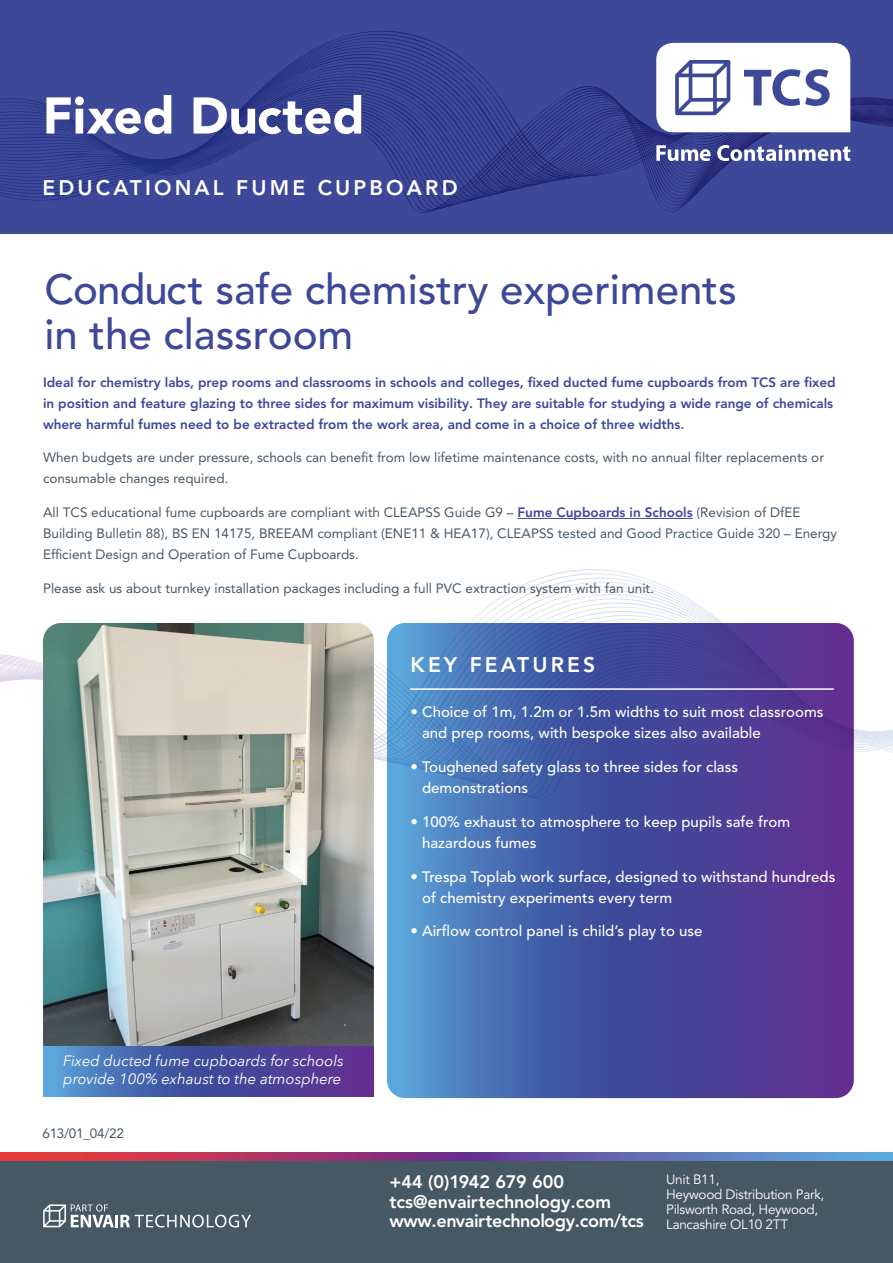
<style>
.page{position:relative;width:893px;height:1263px;background:#fff}
.page>*{position:absolute;margin:0;border:0;box-sizing:border-box;transform-origin:0 0}
.t1{font:900 51px "Avenir LT Pro";color:#fff}
.t2{font:500 42px/45px "Avenir LT Pro";color:#3e4899}
.t3{font:800 21px "Avenir LT Pro";letter-spacing:.15em;color:#fff}
.t4{font:800 18px "Avenir LT Pro";letter-spacing:-.02em;color:#fff}
.t5{font:800 18px "Avenir LT Pro";color:#fff}
.t6{font:500 15px/21px "Avenir LT Pro";color:#fff}
.t7{font:italic 15px/18px "Avenir Next";color:#fff}
.t8{font:13.5px/21px "Avenir LT Pro";color:#475865}
.t9{font:800 13.5px/21px "Avenir LT Pro";color:#3e4899}
.t10{font:13.5px "Avenir LT Pro";letter-spacing:-.02em;color:#fff}
.s1{font-weight:800;color:#3e4899}
</style>
<div class="page">
<svg style="left:0;top:654px;width:893px;height:108px"></svg>
<svg style="left:387px;top:623px;width:467px;height:475px;background:#4c56a5"></svg>
<div style="left:0;top:0;width:893px;height:234px;background:#3e4899"></div>
<svg style="left:0;top:86px;width:893px;height:127px"></svg>
<div style="left:0;top:1157px;width:893px;height:106px;background:#475865"></div>
<svg style="left:0;top:1152px;width:893px;height:9px;background:#8c538a"></svg>
<svg style="left:43px;top:1204px;width:208px;height:23px"></svg>
<svg style="left:656px;top:43px;width:194px;height:89px;background:#dee0ed"></svg>
<svg style="left:656px;top:145px;width:55px;height:16px"></svg>
<svg style="left:717px;top:145px;width:133px;height:16px"></svg>
<img style="left:43px;top:623px;width:331px;height:423px">
<svg style="left:43px;top:1046px;width:331px;height:50px;background:#4c57a5"></svg>
<hr style="left:518px;top:518px;width:175px;height:1px;background:#3e4899">
<hr style="left:410px;top:688px;width:424px;height:2px;background:#fff">
<p class="t1" style="left:43px;top:85px;width:324px">Fixed Ducted</p>
<p class="t3" style="left:43px;top:175px;width:417px">EDUCATIONAL FUME CUPBOARD</p>
<p class="t2" style="left:44px;top:268px;width:694px">Conduct safe chemistry experiments in the classroom</p>
<p class="t9" style="left:43px;top:371px;width:794px">Ideal for chemistry labs, prep rooms and classrooms in schools and colleges, fixed ducted fume cupboards from TCS are fixed in position and feature glazing to three sides for maximum visibility. They are suitable for studying a wide range of chemicals where harmful fumes need to be extracted from the work area, and come in a choice of three widths.</p>
<p class="t8" style="left:43px;top:447px;width:782px">When budgets are under pressure, schools can benefit from low lifetime maintenance costs, with no annual filter replacements or consumable changes required.</p>
<p class="t8" style="left:43px;top:502px;width:795px">All TCS educational fume cupboards are compliant with CLEAPSS Guide G9 – <span class="s1">Fume Cupboards in Schools</span> (Revision of DfEE<br>Building Bulletin 88), BS EN 14175, BREEAM compliant (ENE11 &amp; HEA17), CLEAPSS tested and Good Practice Guide 320 – Energy<br>Efficient Design and Operation of Fume Cupboards.</p>
<p class="t8" style="left:43px;top:577px;width:612px">Please ask us about turnkey installation packages including a full PVC extraction system with fan unit.</p>
<p class="t3" style="left:410px;top:652px;width:186px">KEY FEATURES</p>
<p class="t7" style="left:63px;top:1051px;width:282px">Fixed ducted fume cupboards for schools provide 100% exhaust to the atmosphere</p>
<p class="t8" style="left:43px;top:1122px;width:83px">613/01_04/22</p>
<p class="t6" style="left:422px;top:702px;width:403px;text-indent:-12px">• Choice of 1m, 1.2m or 1.5m widths to suit most classrooms and prep rooms, with bespoke sizes also available</p>
<p class="t6" style="left:422px;top:756px;width:317px;text-indent:-12px">• Toughened safety glass to three sides for class demonstrations</p>
<p class="t6" style="left:422px;top:811px;width:369px;text-indent:-12px">• 100% exhaust to atmosphere to keep pupils safe from hazardous fumes</p>
<p class="t6" style="left:422px;top:866px;width:415px;text-indent:-12px">• Trespa Toplab work surface, designed to withstand hundreds of chemistry experiments every term</p>
<p class="t6" style="left:410px;top:921px;width:294px">• Airflow control panel is child’s play to use</p>
<p class="t4" style="left:389px;top:1171px;width:176px">+44 (0)1942 679 600</p>
<p class="t5" style="left:389px;top:1191px;width:223px">tcs@envairtechnology.com</p>
<p class="t4" style="left:389px;top:1210px;width:256px">www.envairtechnology.com/tcs</p>
<p class="t10" style="left:666px;top:1171px;width:55px">Unit B11,</p>
<p class="t10" style="left:666px;top:1186px;width:160px">Heywood Distribution Park,</p>
<p class="t10" style="left:666px;top:1201px;width:154px">Pilsworth Road, Heywood,</p>
<p class="t10" style="left:666px;top:1216px;width:123px">Lancashire OL10 2TT</p>
</div>
